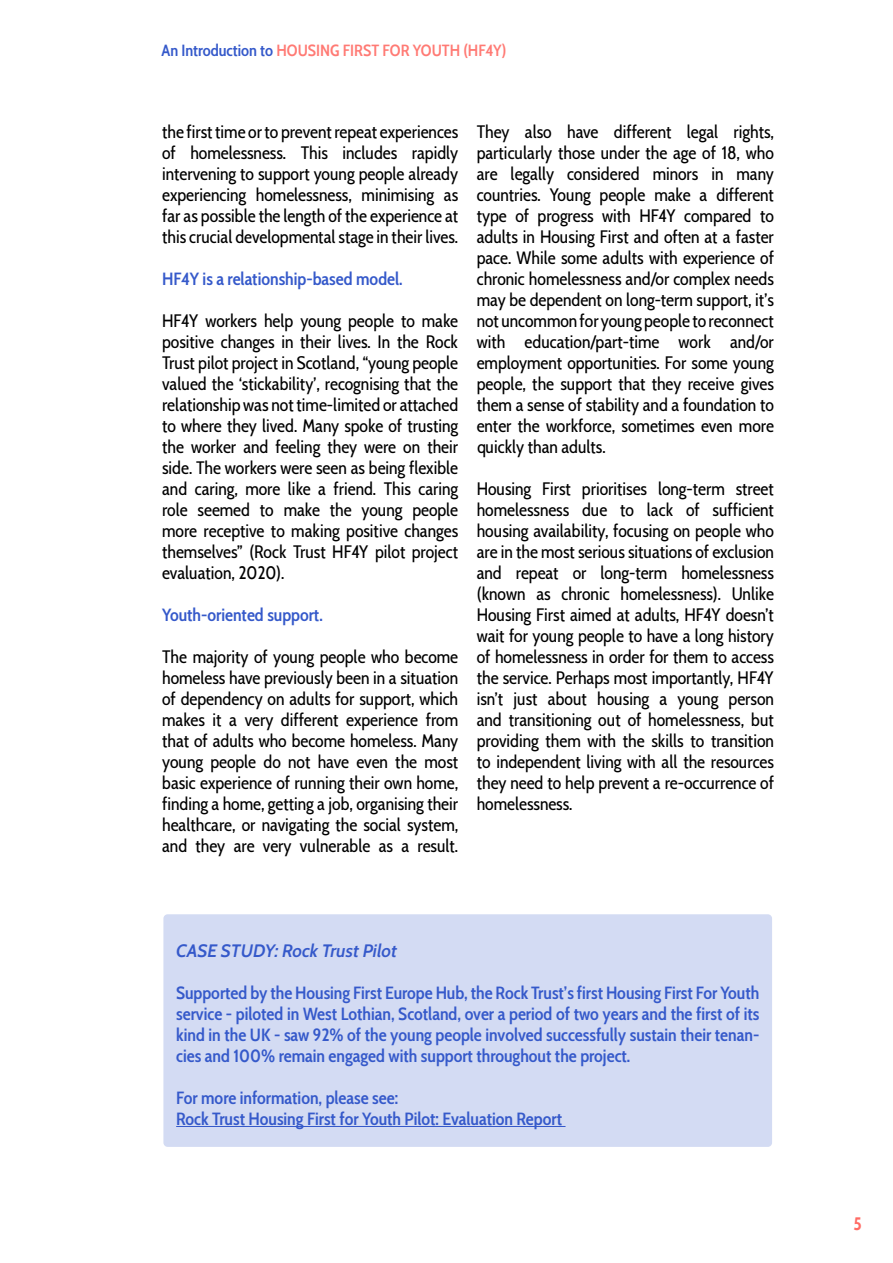
<style>
.page{position:relative;width:893px;height:1263px;background:#fff}
.page>*{position:absolute;margin:0;border:0;box-sizing:border-box;transform-origin:0 0}
.body{font:18px/21px "Cabin Condensed";color:#000;text-align:justify}
.body-2{font:600 18px/21px "Cabin Condensed";color:#3559ca;text-align:justify}
.body-3{font:italic 18px "Cabin";color:#3559ca}
.t1{font:700 18px "Cabin Condensed";color:#ff6b64}
.t2{font:600 16.5px "Cabin Condensed";color:#ff7a74}
.s1{color:#3559ca}
</style>
<div class="page">
<div style="left:163px;top:914px;width:609px;height:233px;background:#d3dbf3;border-radius:4px"></div>
<hr style="left:176px;top:1126px;width:389px;height:1px;background:#3559ca">
<p class="t2" style="left:162px;top:38px;width:346px"><span class="s1">An Introduction to</span> HOUSING FIRST FOR YOUTH (HF4Y)</p>
<p class="body" style="left:162px;top:120px;width:298px">the first time or to prevent repeat experiences of homelessness. This includes rapidly intervening to support young people already experiencing homelessness, minimising as far as possible the length of the experience at this crucial developmental stage in their lives.</p>
<p class="body-2" style="left:162px;top:267px;width:242px">HF4Y is a relationship-based model.</p>
<p class="body" style="left:162px;top:309px;width:298px">HF4Y workers help young people to make positive changes in their lives. In the Rock Trust pilot project in Scotland, “young people valued the ‘stickability’, recognising that the relationship was not time-limited or attached to where they lived. Many spoke of trusting the worker and feeling they were on their side. The workers were seen as being flexible and caring, more like a friend. This caring role seemed to make the young people more receptive to making positive changes themselves” (Rock Trust HF4Y pilot project evaluation, 2020).</p>
<p class="body-2" style="left:162px;top:603px;width:162px">Youth-oriented support.</p>
<p class="body" style="left:162px;top:645px;width:298px">The majority of young people who become homeless have previously been in a situation of dependency on adults for support, which makes it a very different experience from that of adults who become homeless. Many young people do not have even the most basic experience of running their own home, finding a home, getting a job, organising their healthcare, or navigating the social system, and they are very vulnerable as a result.</p>
<p class="body" style="left:477px;top:120px;width:299px">They also have different legal rights, particularly those under the age of 18, who are legally considered minors in many countries. Young people make a different type of progress with HF4Y compared to adults in Housing First and often at a faster pace. While some adults with experience of chronic homelessness and/or complex needs may be dependent on long-term support, it’s not uncommon for young people to reconnect with education/part-time work and/or employment opportunities. For some young people, the support that they receive gives them a sense of stability and a foundation to enter the workforce, sometimes even more quickly than adults.</p>
<p class="body" style="left:477px;top:477px;width:299px">Housing First prioritises long-term street homelessness due to lack of sufficient housing availability, focusing on people who are in the most serious situations of exclusion and repeat or long-term homelessness (known as chronic homelessness). Unlike Housing First aimed at adults, HF4Y doesn’t wait for young people to have a long history of homelessness in order for them to access the service. Perhaps most importantly, HF4Y isn’t just about housing a young person and transitioning out of homelessness, but providing them with the skills to transition to independent living with all the resources they need to help prevent a re-occurrence of homelessness.</p>
<p class="body-3" style="left:176px;top:936px;width:222px">CASE STUDY: Rock Trust Pilot</p>
<p class="body-2" style="left:176px;top:981px;width:585px">Supported by the Housing First Europe Hub, the Rock Trust’s first Housing First For Youth service - piloted in West Lothian, Scotland, over a period of two years and the first of its kind in the UK - saw 92% of the young people involved successfully sustain their tenan&shy;cies and 100% remain engaged with support throughout the project.</p>
<p class="body-2" style="left:176px;top:1086px;width:387px">For more information, please see:<br>Rock Trust Housing First for Youth Pilot: Evaluation Report</p>
<p class="t1" style="left:854px;top:1210px;width:10px">5</p>
</div>
